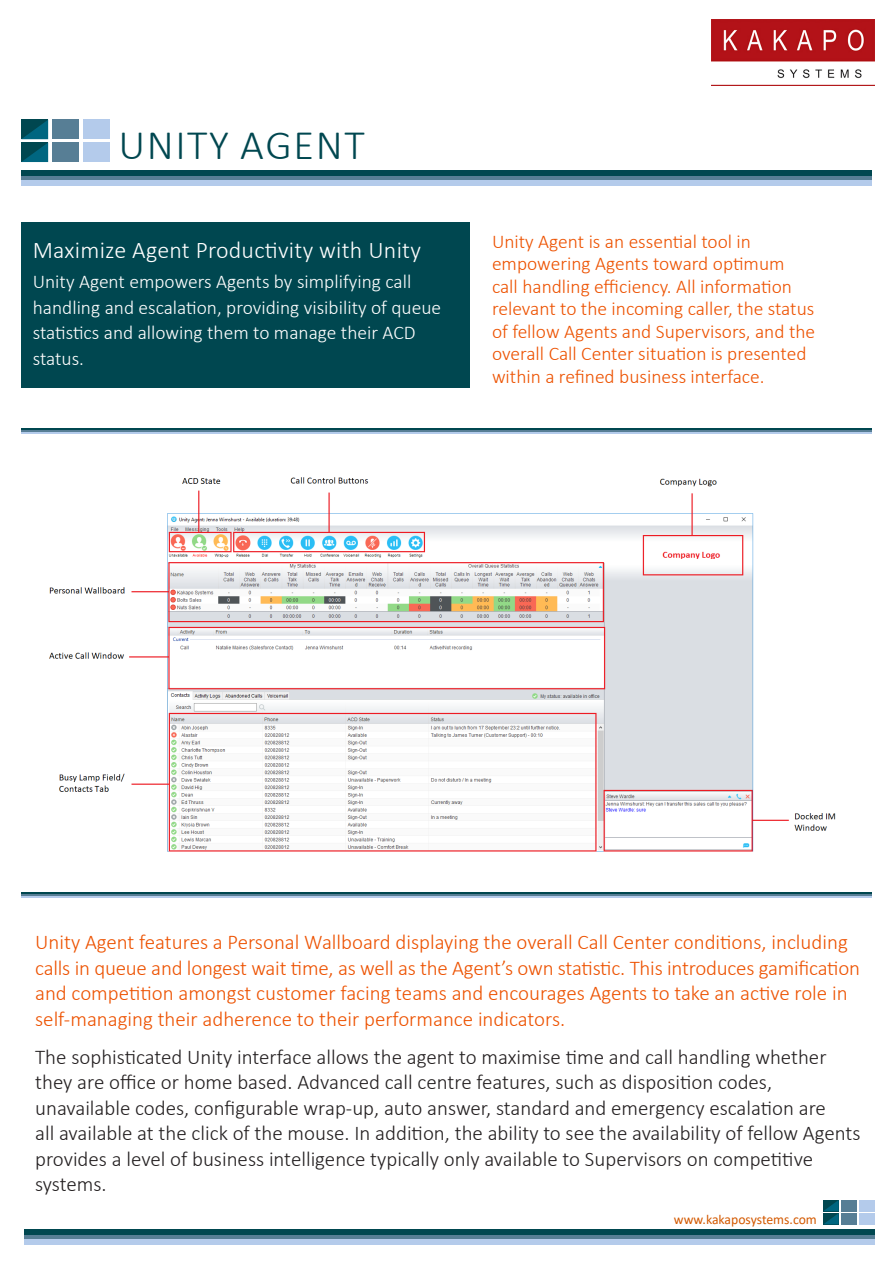
<style>
.page{position:relative;width:893px;height:1263px;background:#fff}
.page>*{position:absolute;margin:0;border:0;box-sizing:border-box;transform-origin:0 0}
.Heading_1{font:300 42.15px "Calibri";letter-spacing:.04em;color:#004750}
.Heading_2{font:300 24px "Calibri";letter-spacing:.01em;color:#fff}
.Callout{font:300 21px/25.5px "Calibri";color:#231f20}
.Callout-2{font:300 21px/25.5px "Calibri";color:#ed5200}
.Body{font:300 19.5px/22.5px "Calibri";color:#ed5200}
.Body-2{font:300 19.5px/25.5px "Calibri";color:#fff}
.t1{font:13.65px "Calibri";color:#d35900}
</style>
<div class="page">
<div style="left:21px;top:222px;width:449px;height:165px;background:#004750"></div>
<div style="left:21px;top:176px;width:851px;height:5px;background:#577e95"></div>
<div style="left:21px;top:181px;width:851px;height:5px;background:#b4cbeb"></div>
<div style="left:21px;top:171px;width:851px;height:5px;background:#004750"></div>
<hr style="left:21px;top:894px;width:851px;height:2px;background:#577e95">
<hr style="left:21px;top:896px;width:851px;height:1px;background:#b4cbeb">
<hr style="left:21px;top:892px;width:851px;height:2px;background:#004750">
<hr style="left:21px;top:430px;width:851px;height:2px;background:#577e95">
<hr style="left:21px;top:432px;width:851px;height:2px;background:#b4cbeb">
<hr style="left:21px;top:428px;width:851px;height:2px;background:#004750">
<img style="left:711px;top:19px;width:163px;height:67px">
<div style="left:52px;top:120px;width:27px;height:19px;background:#577e95"></div>
<div style="left:83px;top:120px;width:27px;height:19px;background:#b4cbeb"></div>
<div style="left:52px;top:142px;width:27px;height:20px;background:#577e95"></div>
<div style="left:83px;top:142px;width:27px;height:20px;background:#b4cbeb"></div>
<svg style="left:21px;top:120px;width:27px;height:42px"></svg>
<div style="left:24px;top:1234px;width:850px;height:6px;background:#577e95"></div>
<div style="left:24px;top:1240px;width:850px;height:5px;background:#b4cbeb"></div>
<div style="left:24px;top:1229px;width:850px;height:5px;background:#004750"></div>
<div style="left:841px;top:1200px;width:15px;height:11px;background:#577e95"></div>
<div style="left:859px;top:1200px;width:15px;height:11px;background:#b4cbeb"></div>
<div style="left:841px;top:1213px;width:15px;height:11px;background:#577e95"></div>
<div style="left:859px;top:1213px;width:15px;height:11px;background:#b4cbeb"></div>
<svg style="left:823px;top:1200px;width:16px;height:24px"></svg>
<img style="left:49px;top:477px;width:787px;height:375px">
<p class="Heading_1" style="left:118px;top:118px;width:248px">UNITY AGENT</p>
<p class="Heading_2" style="left:33px;top:235px;width:390px">Maximize Agent Productivity with Unity</p>
<p class="Body-2" style="left:33px;top:269px;width:410px">Unity Agent empowers Agents by simplifying call handling and escalation, providing visibility of queue statistics and allowing them to manage their ACD status.</p>
<p class="Body" style="left:492px;top:230px;width:325px">Unity Agent is an essential tool in empowering Agents toward optimum call handling efficiency. All information relevant to the incoming caller, the status of fellow Agents and Supervisors, and the overall Call Center situation is presented within a refined business interface.</p>
<p class="Callout-2" style="left:35px;top:929px;width:826px">Unity Agent features a Personal Wallboard displaying the overall Call Center conditions, including calls in queue and longest wait time, as well as the Agent’s own statistic. This introduces gamification and competition amongst customer facing teams and encourages Agents to take an active role in self-managing their adherence to their performance indicators.</p>
<p class="Callout" style="left:35px;top:1044px;width:827px">The sophisticated Unity interface allows the agent to maximise time and call handling whether they are office or home based. Advanced call centre features, such as disposition codes, unavailable codes, configurable wrap-up, auto answer, standard and emergency escalation are<br>all available at the click of the mouse. In addition, the ability to see the availability of fellow Agents provides a level of business intelligence typically only available to Supervisors on competitive systems.</p>
<p class="t1" style="left:674px;top:1210px;width:144px">www.kakaposystems.com</p>
</div>
